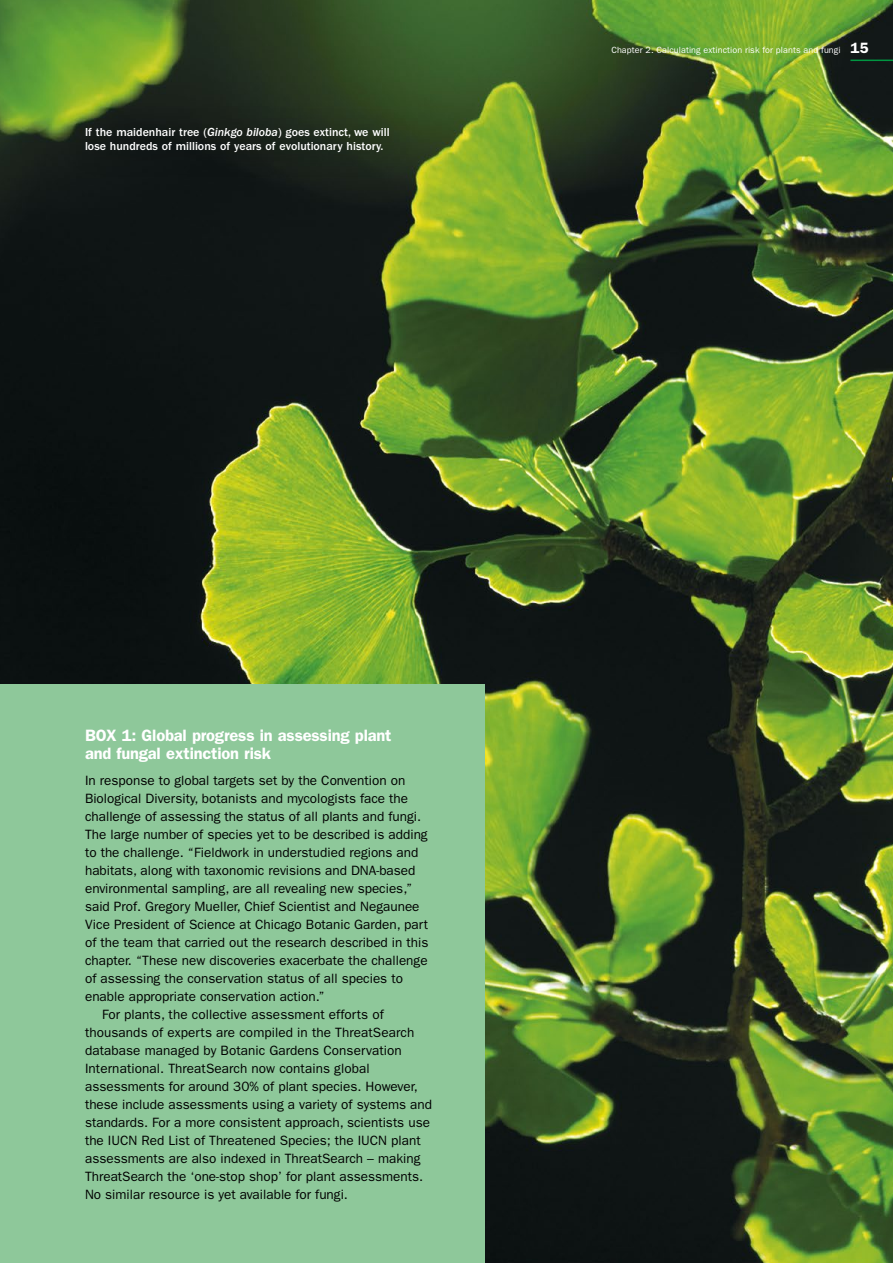
<style>
.page{position:relative;width:893px;height:1263px;background:#fff}
.page>*{position:absolute;margin:0;border:0;box-sizing:border-box;transform-origin:0 0}
.Paragraph_Titles{font:600 16.5px/18px "ITC Franklin Gothic Std";letter-spacing:-.01em;color:#fff}
.Inside_Pages_Body_Co{font:13.5px/18px "ITC Franklin Gothic Std";color:#000}
.Image_Captions{font:500 12px/14.4px "ITC Franklin Gothic Std";color:#fff}
.t1{font:9px "ITC Franklin Gothic Std";letter-spacing:.01em;color:#fff}
.s1{font-family:"ITC Franklin Gothic Std Med It";font-weight:400}
.s2{font-weight:600;font-size:15px}
</style>
<div class="page">
<img style="left:0;top:0;width:893px;height:1263px">
<div style="left:63px;top:104px;width:354px;height:77px;background:#000;opacity:.5"></div>
<div style="left:0;top:685px;width:484px;height:578px;background:#8ec89a"></div>
<hr style="left:850px;top:60px;width:43px;height:1px;background:#009641">
<p class="Image_Captions" style="left:85px;top:125px;width:306px">If the maidenhair tree (<span class="s1">Ginkgo biloba</span>) goes extinct, we will lose hundreds of millions of years of evolutionary history.</p>
<p class="t1" style="left:611px;top:45px;width:259px">Chapter 2. Calculating extinction risk for plants and fungi <span class="s2">15</span></p>
<p class="Paragraph_Titles" style="left:85px;top:726px;width:308px">BOX 1: Global progress in assessing plant and fungal extinction risk</p>
<p class="Inside_Pages_Body_Co" style="left:85px;top:772px;width:345px">In response to global targets set by the Convention on Biological Diversity, botanists and mycologists face the challenge of assessing the status of all plants and fungi.<br>The large number of species yet to be described is adding to the challenge. “Fieldwork in understudied regions and habitats, along with taxonomic revisions and DNA-based environmental sampling, are all revealing new species,” said Prof. Gregory Mueller, Chief Scientist and Negaunee Vice President of Science at Chicago Botanic Garden, part of the team that carried out the research described in this chapter. “These new discoveries exacerbate the challenge of assessing the conservation status of all species to enable appropriate conservation action.”</p>
<p class="Inside_Pages_Body_Co" style="left:85px;top:1006px;width:348px;text-indent:17px">For plants, the collective assessment efforts of thousands of experts are compiled in the ThreatSearch database managed by Botanic Gardens Conservation International. ThreatSearch now contains global assessments for around 30% of plant species. However, these include assessments using a variety of systems and standards. For a more consistent approach, scientists use the IUCN Red List of Threatened Species; the IUCN plant assessments are also indexed in ThreatSearch – making ThreatSearch the ‘one-stop shop’ for plant assessments.<br>No similar resource is yet available for fungi.</p>
</div>
